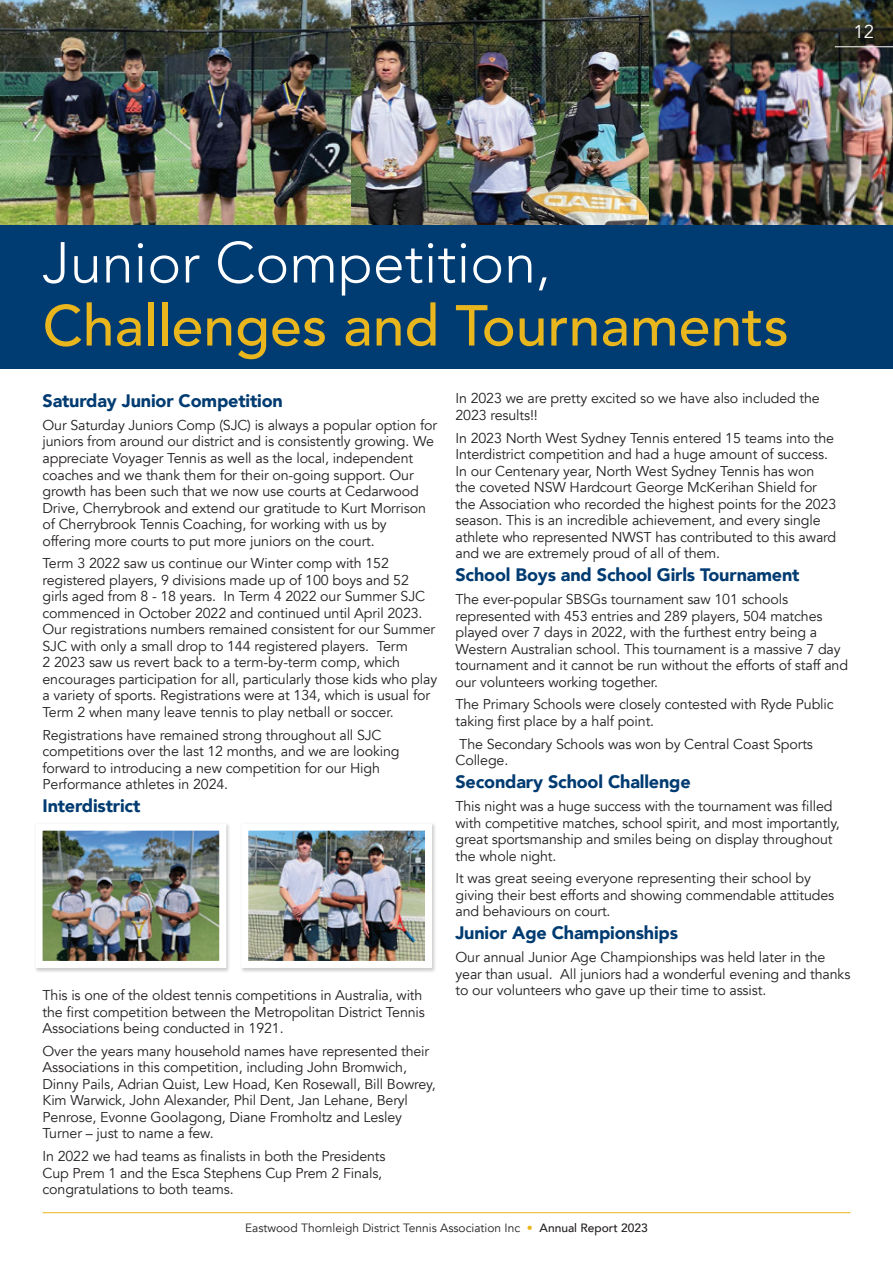
<style>
.page{position:relative;width:893px;height:1263px;background:#fff}
.page>*{position:absolute;margin:0;border:0;box-sizing:border-box;transform-origin:0 0}
.t1{font:500 57.15px "Avenir";color:#e9b61e}
.t2{font:300 57.15px "Avenir";color:#fff}
.t3{font:18.6px "Avenir";color:#fff}
.t4{font:900 18px "Avenir";letter-spacing:-.01em;color:#003b71}
.t5{font:14.25px/16.5px "Avenir";letter-spacing:-.01em;color:#231f20}
.t6{font:12px "Avenir";color:#231f20}
.s1{color:#e9b61e}
.s2{font-weight:500}
</style>
<div class="page">
<hr style="left:43px;top:1212px;width:807px;height:1px;background:#e9b61e">
<img style="left:648px;top:0;width:245px;height:225px">
<img style="left:0;top:0;width:648px;height:225px">
<hr style="left:835px;top:46px;width:58px;height:1px;background:#fff">
<div style="left:0;top:225px;width:893px;height:144px;background:#003b71"></div>
<div style="left:35px;top:823px;width:196px;height:150px;background:#231f20;opacity:.22"></div>
<img style="left:44px;top:831px;width:174px;height:129px">
<div style="left:36px;top:823px;width:190px;height:145px;border:7px solid #fff"></div>
<div style="left:240px;top:823px;width:197px;height:150px;background:#231f20;opacity:.22"></div>
<img style="left:249px;top:831px;width:175px;height:129px">
<div style="left:241px;top:823px;width:191px;height:145px;border:7px solid #fff"></div>
<h2 class="t3" style="left:854px;top:21px;width:22px">12</h2>
<h1 class="t2" style="left:43px;top:229px;width:510px">Junior Competition,</h1>
<h1 class="t1" style="left:43px;top:276px;width:748px">Challenges and Tournaments</h1>
<p class="t5" style="left:455px;top:390px;width:366px">In 2023 we are pretty excited so we have also included the<br>2023 results!!</p>
<p class="t5" style="left:455px;top:430px;width:382px">In 2023 North West Sydney Tennis entered 15 teams into the Interdistrict competition and had a huge amount of success.<br>In our Centenary year, North West Sydney Tennis has won the coveted NSW Hardcourt George McKerihan Shield for the Association who recorded the highest points for the 2023 season. This is an incredible achievement, and every single athlete who represented NWST has contributed to this award and we are extremely proud of all of them.</p>
<p class="t4" style="left:455px;top:559px;width:346px">School Boys and School Girls Tournament</p>
<p class="t5" style="left:455px;top:591px;width:394px">The ever-popular SBSGs tournament saw 101 schools represented with 453 entries and 289 players, 504 matches played over 7 days in 2022, with the furthest entry being a Western Australian school. This tournament is a massive 7 day tournament and it cannot be run without the efforts of staff and our volunteers working together.</p>
<p class="t5" style="left:455px;top:696px;width:380px">The Primary Schools were closely contested with Ryde Public taking first place by a half point.</p>
<p class="t5" style="left:455px;top:736px;width:359px">The Secondary Schools was won by Central Coast Sports<br>College.</p>
<p class="t4" style="left:455px;top:766px;width:237px">Secondary School Challenge</p>
<p class="t5" style="left:455px;top:798px;width:386px">This night was a huge success with the tournament was filled with competitive matches, school spirit, and most importantly, great sportsmanship and smiles being on display throughout the whole night.</p>
<p class="t5" style="left:455px;top:870px;width:380px">It was great seeing everyone representing their school by giving their best efforts and showing commendable attitudes and behaviours on court.</p>
<p class="t4" style="left:455px;top:918px;width:224px">Junior Age Championships</p>
<p class="t5" style="left:455px;top:949px;width:396px">Our annual Junior Age Championships was held later in the year than usual. All juniors had a wonderful evening and thanks to our volunteers who gave up their time to assist.</p>
<p class="t4" style="left:43px;top:385px;width:242px">Saturday Junior Competition</p>
<p class="t5" style="left:43px;top:417px;width:396px">Our Saturday Juniors Comp (SJC) is always a popular option for juniors from around our district and is consistently growing. We appreciate Voyager Tennis as well as the local, independent coaches and we thank them for their on-going support. Our growth has been such that we now use courts at Cedarwood Drive, Cherrybrook and extend our gratitude to Kurt Morrison of Cherrybrook Tennis Coaching, for working with us by offering more courts to put more juniors on the court.</p>
<p class="t5" style="left:43px;top:555px;width:396px">Term 3 2022 saw us continue our Winter comp with 152 registered players, 9 divisions made up of 100 boys and 52 girls aged from 8 - 18 years. In Term 4 2022 our Summer SJC commenced in October 2022 and continued until April 2023.<br>Our registrations numbers remained consistent for our Summer SJC with only a small drop to 144 registered players. Term<br>2 2023 saw us revert back to a term-by-term comp, which encourages participation for all, particularly those kids who play a variety of sports. Registrations were at 134, which is usual for Term 2 when many leave tennis to play netball or soccer.</p>
<p class="t5" style="left:43px;top:727px;width:359px">Registrations have remained strong throughout all SJC competitions over the last 12 months, and we are looking forward to introducing a new competition for our High Performance athletes in 2024.</p>
<p class="t4" style="left:43px;top:790px;width:99px">Interdistrict</p>
<p class="t5" style="left:43px;top:987px;width:384px">This is one of the oldest tennis competitions in Australia, with the first competition between the Metropolitan District Tennis<br>Associations being conducted in 1921.</p>
<p class="t5" style="left:43px;top:1043px;width:395px">Over the years many household names have represented their Associations in this competition, including John Bromwich, Dinny Pails, Adrian Quist, Lew Hoad, Ken Rosewall, Bill Bowrey, Kim Warwick, John Alexander, Phil Dent, Jan Lehane, Beryl Penrose, Evonne Goolagong, Diane Fromholtz and Lesley Turner – just to name a few.</p>
<p class="t5" style="left:43px;top:1148px;width:345px">In 2022 we had teams as finalists in both the Presidents<br>Cup Prem 1 and the Esca Stephens Cup Prem 2 Finals, congratulations to both teams.</p>
<p class="t6" style="left:245px;top:1221px;width:404px">Eastwood Thornleigh District Tennis Association Inc <span class="s1">•</span> <span class="s2">Annual Report 2023</span></p>
</div>
